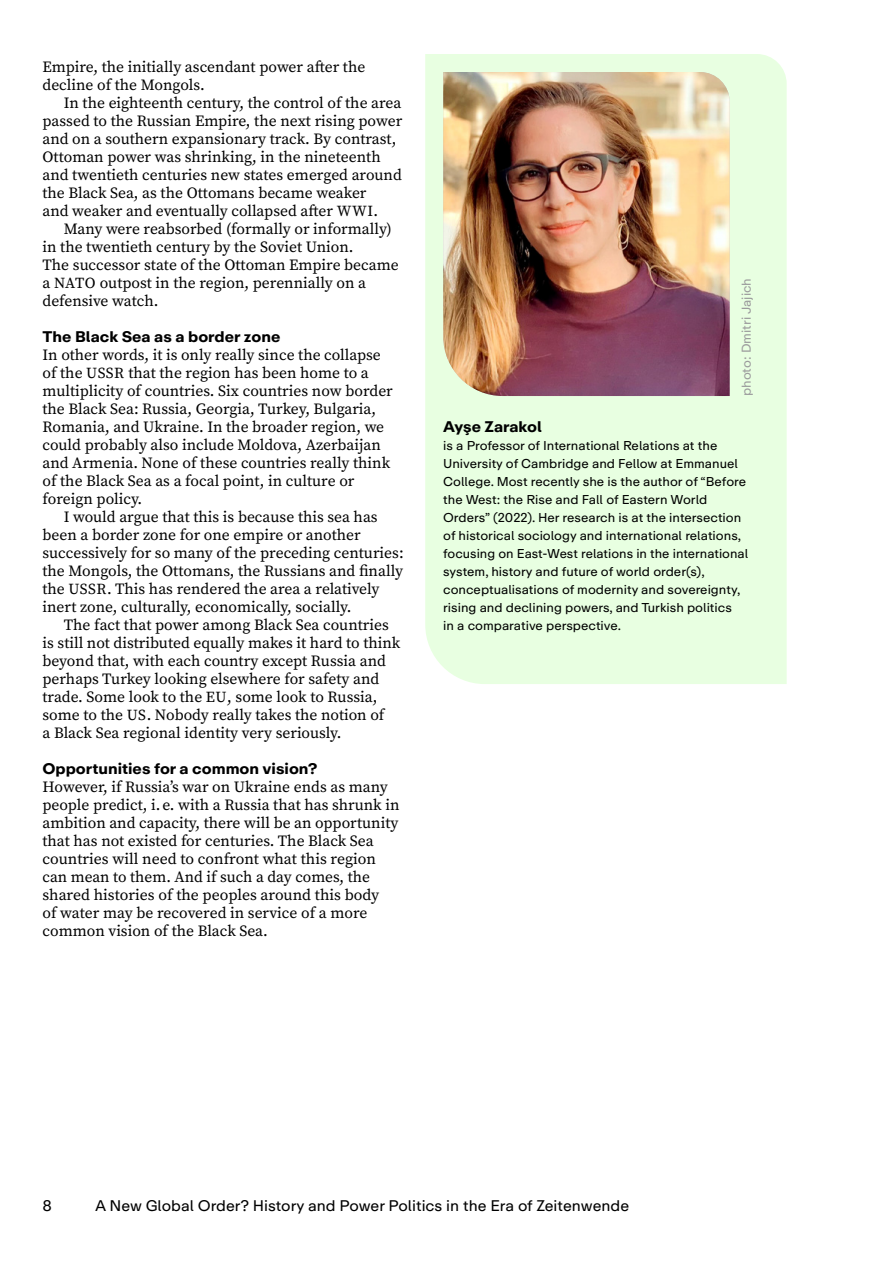
<style>
.page{position:relative;width:893px;height:1263px;background:#fff}
.page>*{position:absolute;margin:0;border:0;box-sizing:border-box;transform-origin:0 0}
.t1{font:15.6px/18px "Source Serif Pro";color:#000}
.t2{font:700 15.3px "Koerber Repro";color:#000}
.t3{font:15.3px "Koerber Repro";color:#000}
.t4{font:12.75px/18px "Koerber Repro";color:#000}
.t5{font:12.75px "Koerber Repro";color:#9c9c9d}
.s1{font-size:15.3px}
</style>
<div class="page">
<div style="left:425px;top:54px;width:362px;height:630px;background:#e8ffe1"></div>
<img style="left:443px;top:72px;width:287px;height:324px">
<p class="t1" style="left:43px;top:58px;width:324px">Empire, the initially ascendant power after the decline of the Mongols.</p>
<p class="t1" style="left:43px;top:94px;width:361px;text-indent:21px">In the eighteenth century, the control of the area passed to the Russian Empire, the next rising power and on a southern expansionary track. By contrast, Ottoman power was shrinking, in the nineteenth and twentieth centuries new states emerged around the Black Sea, as the Ottomans became weaker<br>and weaker and eventually collapsed after <span class="s1">WWI</span>.</p>
<p class="t1" style="left:43px;top:220px;width:358px;text-indent:21px">Many were reabsorbed (formally or informally) in the twentieth century by the Soviet Union.<br>The successor state of the Ottoman Empire became a <span class="s1">NATO</span> outpost in the region, perennially on a defensive watch.</p>
<p class="t2" style="left:43px;top:326px;width:239px">The Black Sea as a border zone</p>
<p class="t1" style="left:43px;top:346px;width:352px">In other words, it is only really since the collapse of the <span class="s1">USSR</span> that the region has been home to a multiplicity of countries. Six countries now border the Black Sea: Russia, Georgia, Turkey, Bulgaria, Romania, and Ukraine. In the broader region, we could probably also include Moldova, Azerbaijan and Armenia. None of these countries really think of the Black Sea as a focal point, in culture or foreign policy.</p>
<p class="t1" style="left:43px;top:508px;width:363px;text-indent:21px">I would argue that this is because this sea has been a border zone for one empire or another successively for so many of the preceding centuries: the Mongols, the Ottomans, the Russians and finally the <span class="s1">USSR</span>. This has rendered the area a relatively inert zone, culturally, economically, socially.</p>
<p class="t1" style="left:43px;top:616px;width:359px;text-indent:21px">The fact that power among Black Sea countries is still not distributed equally makes it hard to think beyond that, with each country except Russia and perhaps Turkey looking elsewhere for safety and trade. Some look to the <span class="s1">EU</span>, some look to Russia, some to the <span class="s1">US</span>. Nobody really takes the notion of<br>a Black Sea regional identity very seriously.</p>
<p class="t2" style="left:43px;top:758px;width:276px">Opportunities for a common vision?</p>
<p class="t1" style="left:43px;top:778px;width:359px">However, if Russia’s war on Ukraine ends as many people predict, i.e. with a Russia that has shrunk in ambition and capacity, there will be an opportunity that has not existed for centuries. The Black Sea countries will need to confront what this region can mean to them. And if such a day comes, the shared histories of the peoples around this body<br>of water may be recovered in service of a more common vision of the Black Sea.</p>
<p class="t5" style="left:738px;top:396px;width:119px;rotate:-90deg">photo: Dmitri Jajich</p>
<p class="t2" style="left:443px;top:416px;width:100px">Ayşe Zarakol</p>
<p class="t4" style="left:443px;top:437px;width:306px">is a Professor of International Relations at the University of Cambridge and Fellow at Emmanuel College. Most recently she is the author of “Before the West: the Rise and Fall of Eastern World Orders” (2022). Her research is at the intersection of historical sociology and international relations, focusing on East-West relations in the international system, history and future of world order(s), conceptualisations of modernity and sovereignty, rising and declining powers, and Turkish politics<br>in a comparative perspective.</p>
<p class="t3" style="left:43px;top:1195px;width:11px">8</p>
<p class="t3" style="left:95px;top:1195px;width:536px">A New Global Order? History and Power Politics in the Era of Zeitenwende</p>
</div>
